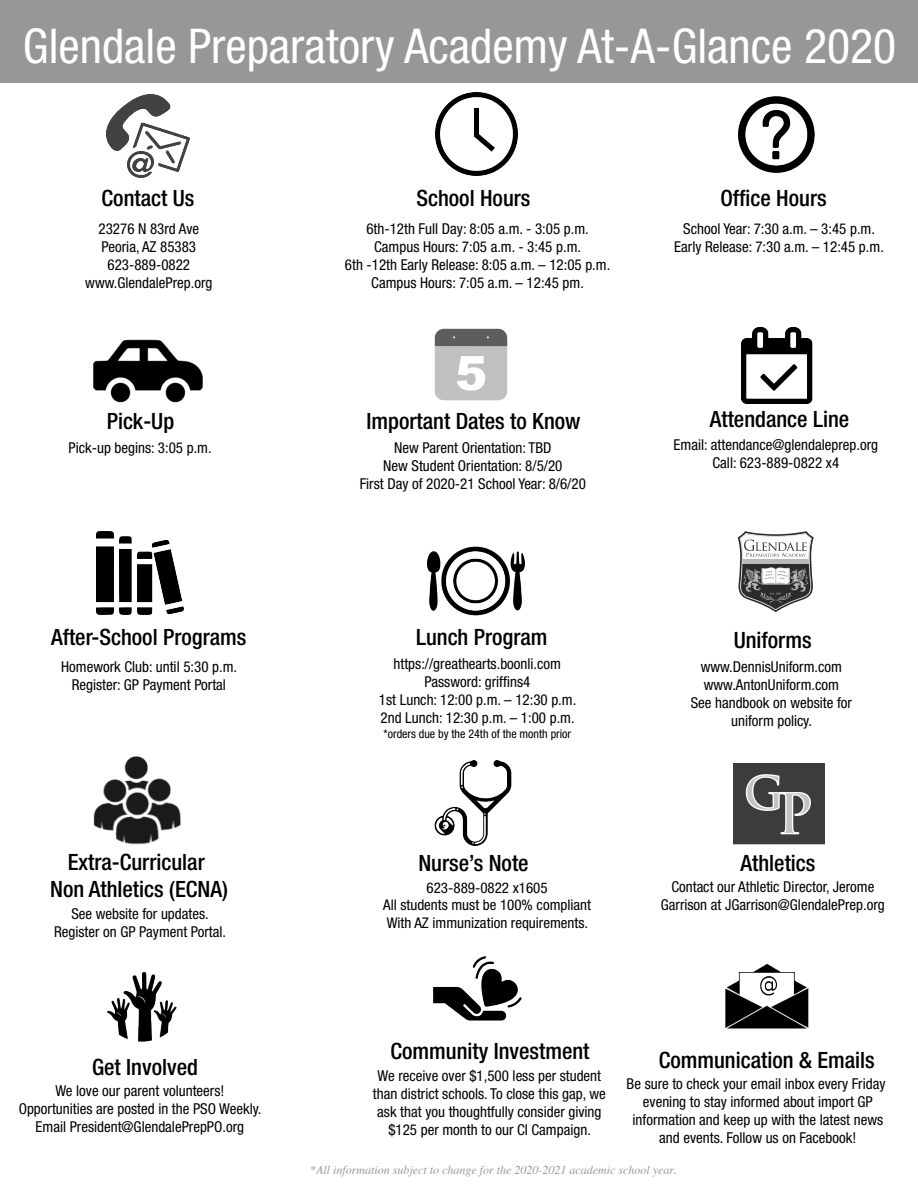
<style>
.page{position:relative;width:918px;height:1188px;background:#fff}
.page>*{position:absolute;margin:0;border:0;box-sizing:border-box;transform-origin:0 0}
.t1{font:condensed 48px "Helvetica Neue LT Std";color:#fff}
.t2{font:500 condensed 22.5px/27px "Helvetica Neue LT Std";color:#000;text-align:center}
.t3{font:condensed 15px/18px "Helvetica Neue LT Std";color:#000;text-align:center}
.t4{font:condensed 14.7px/17.7px "Helvetica Neue LT Std";color:#000;text-align:center}
.t5{font:italic 12px "Times";color:#989898}
.t6{font:condensed 12px "Helvetica Neue LT Std";color:#000}
</style>
<div class="page">
<div style="left:0;top:0;width:918px;height:82px;background:#979797"></div>
<img style="left:107px;top:94px;width:83px;height:83px">
<img style="left:435px;top:93px;width:83px;height:83px">
<img style="left:738px;top:96px;width:77px;height:77px">
<img style="left:93px;top:339px;width:109px;height:64px">
<img style="left:96px;top:531px;width:87px;height:84px">
<img style="left:93px;top:756px;width:88px;height:89px">
<img style="left:434px;top:328px;width:74px;height:73px">
<img style="left:428px;top:546px;width:97px;height:70px">
<img style="left:434px;top:760px;width:78px;height:86px">
<img style="left:741px;top:327px;width:72px;height:77px">
<svg style="left:738px;top:531px;width:76px;height:81px"></svg>
<img style="left:734px;top:764px;width:90px;height:81px">
<img style="left:434px;top:956px;width:88px;height:65px">
<img style="left:725px;top:964px;width:84px;height:65px">
<img style="left:107px;top:971px;width:70px;height:71px">
<p class="t1" style="left:23px;top:18px;width:875px">Glendale Preparatory Academy At-A-Glance 2020</p>
<p class="t2" style="left:102px;top:184px;width:94px">Contact Us</p>
<p class="t2" style="left:417px;top:184px;width:116px">School Hours</p>
<p class="t2" style="left:720px;top:184px;width:108px">Office Hours</p>
<p class="t3" style="left:85px;top:219px;width:129px">23276 N 83rd Ave<br>Peoria, AZ 85383<br>623-889-0822 www.GlendalePrep.org</p>
<p class="t3" style="left:345px;top:219px;width:267px">6th-12th Full Day: 8:05 a.m. - 3:05 p.m.<br>Campus Hours: 7:05 a.m. - 3:45 p.m.<br>6th -12th Early Release: 8:05 a.m. – 12:05 p.m.<br>Campus Hours: 7:05 a.m. – 12:45 pm.</p>
<p class="t3" style="left:674px;top:219px;width:211px">School Year: 7:30 a.m. – 3:45 p.m.<br>Early Release: 7:30 a.m. – 12:45 p.m.</p>
<p class="t2" style="left:107px;top:408px;width:69px">Pick-Up</p>
<p class="t3" style="left:69px;top:438px;width:145px">Pick-up begins: 3:05 p.m.</p>
<p class="t2" style="left:51px;top:623px;width:197px">After-School Programs</p>
<p class="t3" style="left:61px;top:657px;width:177px">Homework Club: until 5:30 p.m.<br>Register: GP Payment Portal</p>
<p class="t2" style="left:50px;top:849px;width:179px">Extra-Curricular<br>Non Athletics (ECNA)</p>
<p class="t3" style="left:54px;top:905px;width:174px">See website for updates.<br>Register on GP Payment Portal.</p>
<p class="t2" style="left:367px;top:408px;width:215px">Important Dates to Know</p>
<p class="t3" style="left:360px;top:438px;width:228px">New Parent Orientation: TBD<br>New Student Orientation: 8/5/20<br>First Day of 2020-21 School Year: 8/6/20</p>
<p class="t2" style="left:416px;top:623px;width:133px">Lunch Program</p>
<p class="t3" style="left:379px;top:654px;width:199px">https://greathearts.boonli.com<br>Password: griffins4<br>1st Lunch: 12:00 p.m. – 12:30 p.m.<br>2nd Lunch: 12:30 p.m. – 1:00 p.m.</p>
<p class="t6" style="left:384px;top:726px;width:189px">*orders due by the 24th of the month prior</p>
<p class="t2" style="left:418px;top:849px;width:112px">Nurse’s Note</p>
<p class="t4" style="left:383px;top:878px;width:209px">623-889-0822 x1605<br>All students must be 100% compliant<br>With AZ immunization requirements.</p>
<p class="t2" style="left:710px;top:405px;width:141px">Attendance Line</p>
<p class="t3" style="left:674px;top:435px;width:206px">Email: attendance@glendaleprep.org<br>Call: 623-889-0822 x4</p>
<p class="t2" style="left:734px;top:626px;width:80px">Uniforms</p>
<p class="t3" style="left:691px;top:657px;width:163px">www.DennisUniform.com www.AntonUniform.com<br>See handbook on website for uniform policy.</p>
<p class="t2" style="left:741px;top:849px;width:76px">Athletics</p>
<p class="t3" style="left:661px;top:878px;width:225px">Contact our Athletic Director, Jerome<br>Garrison at JGarrison@GlendalePrep.org</p>
<p class="t2" style="left:390px;top:1038px;width:201px">Community Investment</p>
<p class="t2" style="left:659px;top:1046px;width:218px">Communication &amp; Emails</p>
<p class="t2" style="left:92px;top:1053px;width:107px">Get Involved</p>
<p class="t3" style="left:378px;top:1067px;width:225px">We receive over $1,500 less per student</p>
<p class="t3" style="left:627px;top:1074px;width:260px">Be sure to check your email inbox every Friday</p>
<p class="t3" style="left:55px;top:1082px;width:170px">We love our parent volunteers!</p>
<p class="t3" style="left:373px;top:1085px;width:235px">than district schools. To close this gap, we</p>
<p class="t3" style="left:643px;top:1092px;width:231px">evening to stay informed about import GP</p>
<p class="t3" style="left:19px;top:1100px;width:244px">Opportunities are posted in the PSO Weekly.</p>
<p class="t3" style="left:377px;top:1103px;width:226px">ask that you thoughtfully consider giving</p>
<p class="t3" style="left:633px;top:1110px;width:252px">information and keep up with the latest news</p>
<p class="t3" style="left:36px;top:1118px;width:210px">Email President@GlendalePrepPO.org</p>
<p class="t3" style="left:388px;top:1121px;width:204px">$125 per month to our CI Campaign.</p>
<p class="t3" style="left:659px;top:1128px;width:199px">and events. Follow us on Facebook!</p>
<p class="t5" style="left:310px;top:1159px;width:367px">*All information subject to change for the 2020-2021 academic school year.</p>
</div>
